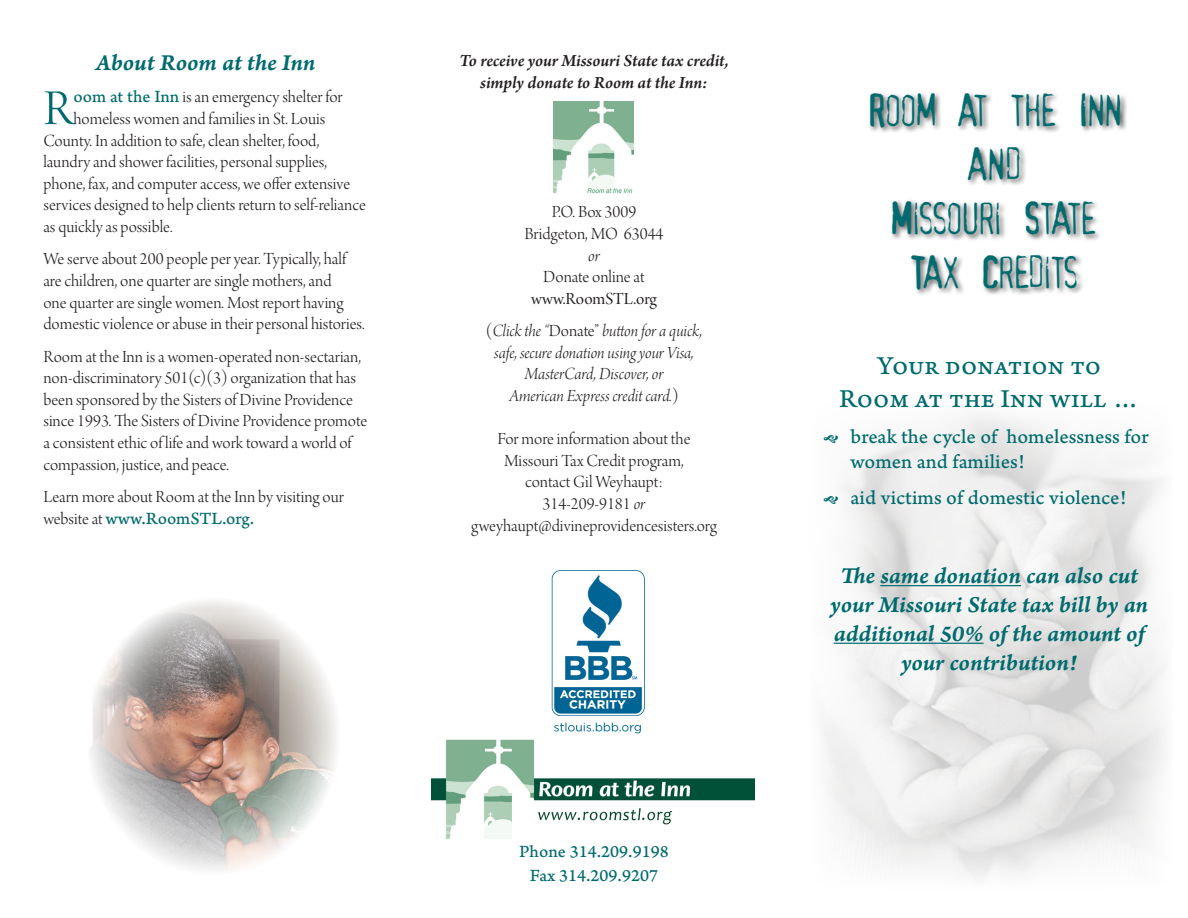
<style>
.page{position:relative;width:1188px;height:918px;background:#fff}
.page>*{position:absolute;margin:0;border:0;box-sizing:border-box;transform-origin:0 0}
.t1{font:53.1px "Arno Pro Light Display";color:#006b6e}
.t2{font:45px "Abuse Lite";letter-spacing:-.035em;color:#006b6e}
.t3{font:27px "Arno Pro Caption";letter-spacing:-.005em;color:#006b6e}
.t4{font:24px/28.8px "Arno Pro Smbd Italic Caption";letter-spacing:-.005em;color:#006b6e;text-align:center}
.t5{font:21px/25.2px "Arno Pro Caption";color:#006b6e}
.t6{font:18px/21.6px "Arno Pro Light Display";color:#231f20}
.t7{font:18px/21.6px "Arno Pro Light Italic Display";letter-spacing:-.005em;color:#231f20;text-align:center}
.t8{font:italic 600 18px "Arno Pro";letter-spacing:-.005em;color:#231f20}
.t9{font:18px "Arno Pro Caption";color:#006b6e}
.t10{font:18px "Arno Pro Display";color:#231f20}
.s1{font-family:"Arno Pro Caption";color:#006b6e}
.s2{font-family:"Arno Pro Light Display"}
.s3{font-family:"Arno Pro Light Italic Display"}
</style>
<div class="page">
<div style="left:868px;top:91px;width:260px;height:206px;background:#231f20;opacity:.75"></div>
<hr style="left:880px;top:585px;width:141px;height:1px;background:#006b6e">
<hr style="left:834px;top:643px;width:150px;height:1px;background:#006b6e">
<img style="left:554px;top:102px;width:80px;height:92px">
<img style="left:91px;top:600px;width:246px;height:271px">
<img style="left:552px;top:570px;width:93px;height:163px">
<img style="left:432px;top:740px;width:322px;height:99px">
<p class="t4" style="left:95px;top:49px;width:221px">About Room at the Inn</p>
<p class="t1" style="left:43px;top:79px;width:32px">R</p>
<p class="t6" style="left:73px;top:88px;width:271px"><span class="s1">oom at the Inn</span> is an emergency shelter for</p>
<p class="t6" style="left:73px;top:109px;width:254px">homeless women and families in St. Louis</p>
<p class="t6" style="left:43px;top:131px;width:277px">County. In addition to safe, clean shelter, food,</p>
<p class="t6" style="left:43px;top:152px;width:285px">laundry and shower facilities, personal supplies,</p>
<p class="t6" style="left:43px;top:174px;width:308px">phone, fax, and computer access, we offer extensive</p>
<p class="t6" style="left:43px;top:196px;width:324px">services designed to help clients return to self-reliance</p>
<p class="t6" style="left:43px;top:217px;width:131px">as quickly as possible.</p>
<p class="t6" style="left:43px;top:250px;width:323px">We serve about 200 people per year. Typically, half are children, one quarter are single mothers, and<br>one quarter are single women. Most report having domestic violence or abuse in their personal histories.</p>
<p class="t6" style="left:43px;top:347px;width:325px">Room at the Inn is a women-operated non-sectarian, non-discriminatory 501(c)(3) organization that has been sponsored by the Sisters of Divine Providence since 1993. The Sisters of Divine Providence promote a consistent ethic of life and work toward a world of compassion, justice, and peace.</p>
<p class="t6" style="left:43px;top:487px;width:302px">Learn more about Room at the Inn by visiting our website at <span class="s1">www.RoomSTL.org.</span></p>
<p class="t8" style="left:459px;top:50px;width:271px">To receive your Missouri State tax credit,</p>
<p class="t8" style="left:480px;top:72px;width:229px">simply donate to Room at the Inn:</p>
<p class="t6" style="left:552px;top:202px;width:86px">P.O. Box 3009</p>
<p class="t6" style="left:524px;top:224px;width:141px">Bridgeton, MO 63044</p>
<p class="t7" style="left:588px;top:246px;width:13px">or</p>
<p class="t6" style="left:543px;top:267px;width:103px">Donate online at</p>
<p class="t10" style="left:531px;top:289px;width:127px">www.RoomSTL.org</p>
<p class="t7" style="left:486px;top:321px;width:218px"><span class="s2">(</span>Click the “<span class="s2">Donate”</span> button for a quick,</p>
<p class="t7" style="left:494px;top:343px;width:201px">safe, secure donation using your Visa,<br>MasterCard, Discover, or</p>
<p class="t7" style="left:509px;top:386px;width:171px">American Express credit card.<span class="s2">)</span></p>
<p class="t6" style="left:497px;top:429px;width:195px">For more information about the</p>
<p class="t6" style="left:504px;top:451px;width:181px">Missouri Tax Credit program,</p>
<p class="t6" style="left:525px;top:472px;width:139px">contact Gil Weyhaupt:</p>
<p class="t6" style="left:543px;top:494px;width:104px">314-209-9181 <span class="s3">or</span></p>
<p class="t6" style="left:471px;top:516px;width:247px">gweyhaupt@divineprovidencesisters.org</p>
<p class="t9" style="left:519px;top:840px;width:151px">Phone 314.209.9198</p>
<p class="t9" style="left:530px;top:864px;width:130px">Fax 314.209.9207</p>
<p class="t2" style="left:865px;top:85px;width:255px">ROOM AT THE INN</p>
<p class="t2" style="left:966px;top:139px;width:54px">AND</p>
<p class="t2" style="left:891px;top:193px;width:205px">MISSOURI STATE</p>
<p class="t2" style="left:909px;top:247px;width:168px">TAX CREDITS</p>
<p class="t3" style="left:877px;top:350px;width:225px">Your donation to</p>
<p class="t3" style="left:839px;top:383px;width:302px">Room at the Inn will …</p>
<p class="t5" style="left:850px;top:425px;width:300px">break the cycle of homelessness for women and families!</p>
<p class="t5" style="left:850px;top:486px;width:277px">aid victims of domestic violence!</p>
<p class="t4" style="left:830px;top:562px;width:319px">The same donation can also cut your Missouri State tax bill by an additional 50% of the amount of your contribution!</p>
</div>
